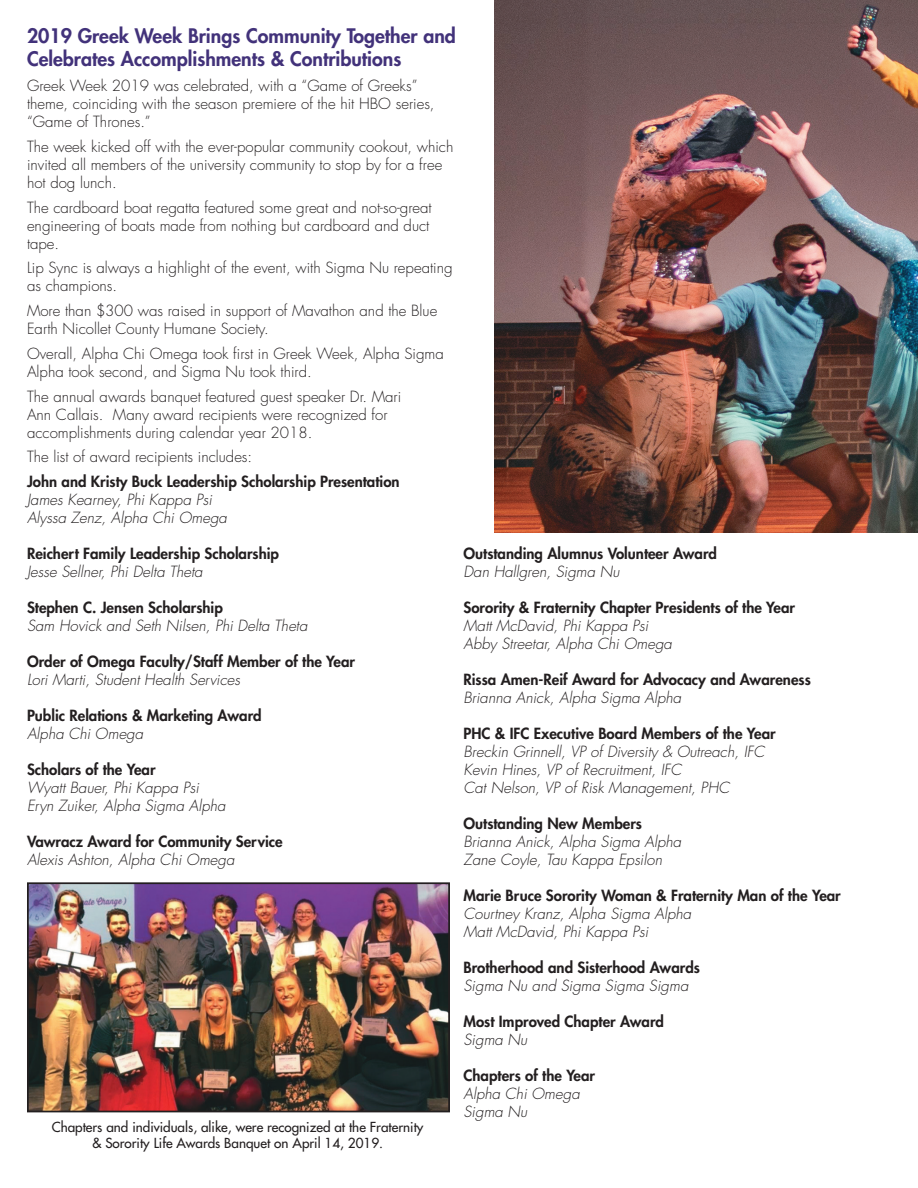
<style>
.page{position:relative;width:918px;height:1188px;background:#fff}
.page>*{position:absolute;margin:0;border:0;box-sizing:border-box;transform-origin:0 0}
.t1{font:800 19.5px/23.4px "Futura Std";color:#42327a}
.t2{font:300 15px/18px "Futura Std";color:#231f20}
.t3{font:italic 300 15px "Futura Std";color:#231f20}
.t4{font:800 15px "Futura Std";color:#231f20}
.Body_No_space_after{font:500 13.5px/16.2px "Futura Std";color:#231f20;text-align:center}
</style>
<div class="page">
<img style="left:30px;top:885px;width:417px;height:224px">
<div style="left:27px;top:882px;width:423px;height:230px;border:2px solid #231f20"></div>
<img style="left:495px;top:0;width:423px;height:532px">
<p class="t1" style="left:27px;top:24px;width:430px">2019 Greek Week Brings Community Together and<br>Celebrates Accomplishments &amp; Contributions</p>
<p class="t2" style="left:27px;top:77px;width:409px">Greek Week 2019 was celebrated, with a “Game of Greeks” theme, coinciding with the season premiere of the hit HBO series, “Game of Thrones.”</p>
<p class="t2" style="left:27px;top:138px;width:428px">The week kicked off with the ever-popular community cookout, which invited all members of the university community to stop by for a free hot dog lunch.</p>
<p class="t2" style="left:27px;top:199px;width:406px">The cardboard boat regatta featured some great and not-so-great engineering of boats made from nothing but cardboard and duct tape.</p>
<p class="t2" style="left:27px;top:259px;width:427px">Lip Sync is always a highlight of the event, with Sigma Nu repeating as champions.</p>
<p class="t2" style="left:27px;top:302px;width:412px">More than $300 was raised in support of Mavathon and the Blue<br>Earth Nicollet County Humane Society.</p>
<p class="t2" style="left:27px;top:345px;width:418px">Overall, Alpha Chi Omega took first in Greek Week, Alpha Sigma<br>Alpha took second, and Sigma Nu took third.</p>
<p class="t2" style="left:27px;top:388px;width:376px">The annual awards banquet featured guest speaker Dr. Mari<br>Ann Callais. Many award recipients were recognized for accomplishments during calendar year 2018.</p>
<p class="t2" style="left:27px;top:448px;width:227px">The list of award recipients includes:</p>
<p class="t4" style="left:27px;top:472px;width:374px">John and Kristy Buck Leadership Scholarship Presentation</p>
<p class="t3" style="left:27px;top:491px;width:186px">James Kearney, Phi Kappa Psi</p>
<p class="t3" style="left:27px;top:509px;width:202px">Alyssa Zenz, Alpha Chi Omega</p>
<p class="t4" style="left:27px;top:544px;width:254px">Reichert Family Leadership Scholarship</p>
<p class="t3" style="left:27px;top:563px;width:177px">Jesse Sellner, Phi Delta Theta</p>
<p class="t4" style="left:27px;top:598px;width:197px">Stephen C. Jensen Scholarship</p>
<p class="t3" style="left:27px;top:617px;width:282px">Sam Hovick and Seth Nilsen, Phi Delta Theta</p>
<p class="t4" style="left:27px;top:652px;width:330px">Order of Omega Faculty/Staff Member of the Year</p>
<p class="t3" style="left:27px;top:671px;width:215px">Lori Marti, Student Health Services</p>
<p class="t4" style="left:27px;top:706px;width:236px">Public Relations &amp; Marketing Award</p>
<p class="t3" style="left:27px;top:725px;width:118px">Alpha Chi Omega</p>
<p class="t4" style="left:27px;top:760px;width:130px">Scholars of the Year</p>
<p class="t3" style="left:27px;top:779px;width:173px">Wyatt Bauer, Phi Kappa Psi</p>
<p class="t3" style="left:27px;top:797px;width:200px">Eryn Zuiker, Alpha Sigma Alpha</p>
<p class="t4" style="left:27px;top:832px;width:257px">Vawracz Award for Community Service</p>
<p class="t3" style="left:27px;top:851px;width:209px">Alexis Ashton, Alpha Chi Omega</p>
<p class="Body_No_space_after" style="left:52px;top:1119px;width:373px">Chapters and individuals, alike, were recognized at the Fraternity &amp; Sorority Life Awards Banquet on April 14, 2019.</p>
<p class="t4" style="left:464px;top:544px;width:255px">Outstanding Alumnus Volunteer Award</p>
<p class="t3" style="left:464px;top:563px;width:158px">Dan Hallgren, Sigma Nu</p>
<p class="t4" style="left:464px;top:598px;width:333px">Sorority &amp; Fraternity Chapter Presidents of the Year</p>
<p class="t3" style="left:464px;top:617px;width:186px">Matt McDavid, Phi Kappa Psi</p>
<p class="t3" style="left:464px;top:635px;width:210px">Abby Streetar, Alpha Chi Omega</p>
<p class="t4" style="left:464px;top:670px;width:349px">Rissa Amen-Reif Award for Advocacy and Awareness</p>
<p class="t3" style="left:464px;top:689px;width:219px">Brianna Anick, Alpha Sigma Alpha</p>
<p class="t4" style="left:464px;top:724px;width:314px">PHC &amp; IFC Executive Board Members of the Year</p>
<p class="t3" style="left:464px;top:743px;width:303px">Breckin Grinnell, VP of Diversity &amp; Outreach, IFC</p>
<p class="t3" style="left:464px;top:761px;width:220px">Kevin Hines, VP of Recruitment, IFC</p>
<p class="t3" style="left:464px;top:779px;width:268px">Cat Nelson, VP of Risk Management, PHC</p>
<p class="t4" style="left:464px;top:814px;width:180px">Outstanding New Members</p>
<p class="t3" style="left:464px;top:833px;width:219px">Brianna Anick, Alpha Sigma Alpha</p>
<p class="t3" style="left:464px;top:851px;width:200px">Zane Coyle, Tau Kappa Epsilon</p>
<p class="t4" style="left:464px;top:886px;width:379px">Marie Bruce Sorority Woman &amp; Fraternity Man of the Year</p>
<p class="t3" style="left:464px;top:905px;width:229px">Courtney Kranz, Alpha Sigma Alpha</p>
<p class="t3" style="left:464px;top:923px;width:186px">Matt McDavid, Phi Kappa Psi</p>
<p class="t4" style="left:464px;top:958px;width:238px">Brotherhood and Sisterhood Awards</p>
<p class="t3" style="left:464px;top:977px;width:226px">Sigma Nu and Sigma Sigma Sigma</p>
<p class="t4" style="left:464px;top:1012px;width:202px">Most Improved Chapter Award</p>
<p class="t3" style="left:464px;top:1031px;width:65px">Sigma Nu</p>
<p class="t4" style="left:464px;top:1066px;width:133px">Chapters of the Year</p>
<p class="t3" style="left:464px;top:1085px;width:118px">Alpha Chi Omega</p>
<p class="t3" style="left:464px;top:1103px;width:65px">Sigma Nu</p>
</div>
